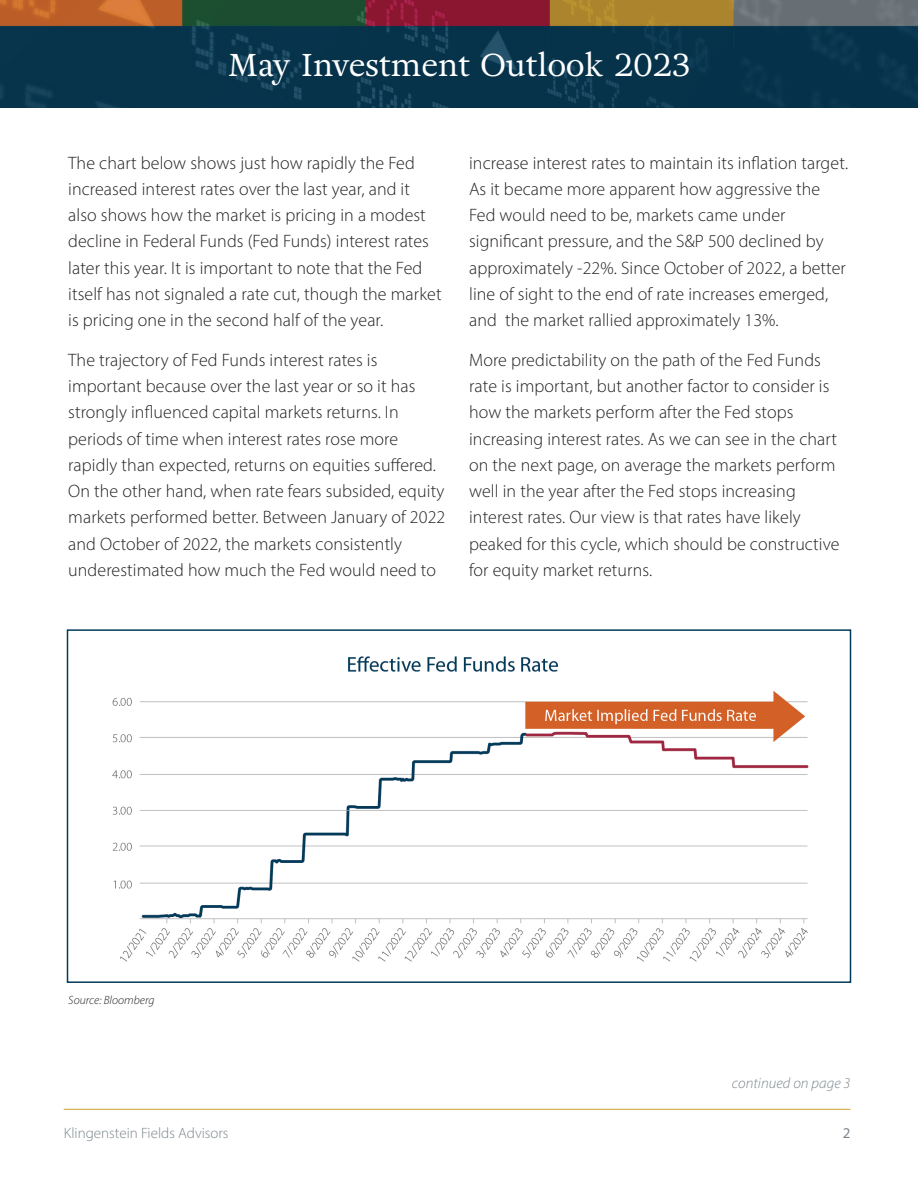
<style>
.page{position:relative;width:918px;height:1188px;background:#fff}
.page>*{position:absolute;margin:0;border:0;box-sizing:border-box;transform-origin:0 0}
.t1{font:31.5px "Adriane Text";color:#fff}
.t2{font:300 18px/26.2px "Myriad Pro";letter-spacing:.005em;color:#231f20}
.t3{font:300 15px "Myriad Pro";color:#7b868d}
.t4{font:italic 300 15px "Myriad Pro";letter-spacing:.005em;color:#7b868d}
.t5{font:15px "Myriad Pro";color:#7b868d}
.t6{font:italic 300 12px "Myriad Pro";letter-spacing:.005em;color:#231f20}
</style>
<div class="page">
<hr style="left:64px;top:1109px;width:787px;height:1px;background:#d2a028">
<img style="left:0;top:0;width:918px;height:108px">
<img style="left:112px;top:656px;width:697px;height:306px">
<div style="left:67px;top:629px;width:784px;height:354px;border:2px solid #023b5a"></div>
<h1 class="t1" style="left:228px;top:43px;width:464px">May Investment Outlook 2023</h1>
<p class="t2" style="left:68px;top:149px;width:375px">The chart below shows just how rapidly the Fed increased interest rates over the last year, and it also shows how the market is pricing in a modest decline in Federal Funds (Fed Funds) interest rates later this year. It is important to note that the Fed itself has not signaled a rate cut, though the market is pricing one in the second half of the year.</p>
<p class="t2" style="left:68px;top:347px;width:379px">The trajectory of Fed Funds interest rates is important because over the last year or so it has strongly influenced capital markets returns. In periods of time when interest rates rose more rapidly than expected, returns on equities suffered.<br>On the other hand, when rate fears subsided, equity markets performed better. Between January of 2022 and October of 2022, the markets consistently underestimated how much the Fed would need to</p>
<p class="t2" style="left:469px;top:149px;width:381px">increase interest rates to maintain its inflation target.<br>As it became more apparent how aggressive the Fed would need to be, markets came under significant pressure, and the S&amp;P 500 declined by approximately -22%. Since October of 2022, a better line of sight to the end of rate increases emerged, and the market rallied approximately 13%.</p>
<p class="t2" style="left:469px;top:347px;width:372px">More predictability on the path of the Fed Funds rate is important, but another factor to consider is how the markets perform after the Fed stops increasing interest rates. As we can see in the chart on the next page, on average the markets perform well in the year after the Fed stops increasing interest rates. Our view is that rates have likely peaked for this cycle, which should be constructive for equity market returns.</p>
<p class="t6" style="left:68px;top:992px;width:88px">Source: Bloomberg</p>
<p class="t4" style="left:732px;top:1074px;width:120px">continued on page 3</p>
<p class="t3" style="left:64px;top:1124px;width:166px">Klingenstein Fields Advisors</p>
<p class="t5" style="left:843px;top:1124px;width:9px">2</p>
</div>
